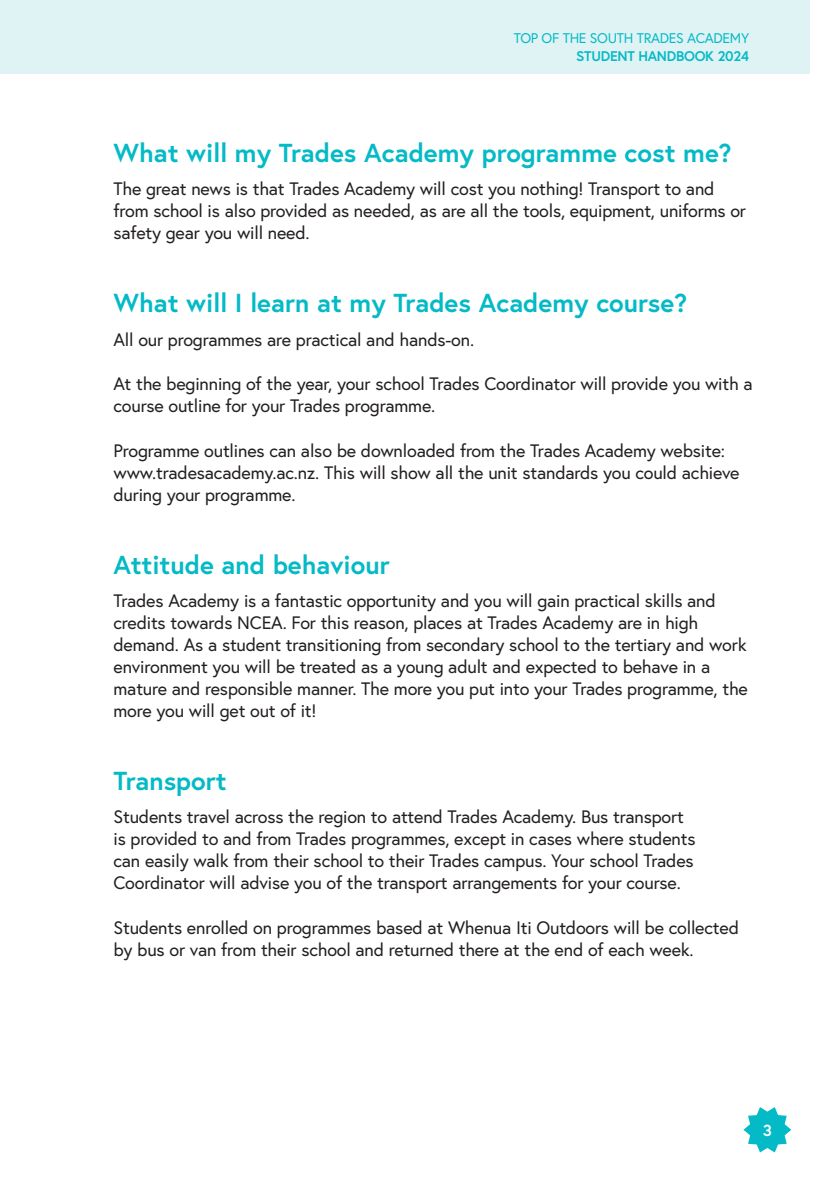
<style>
.page{position:relative;width:840px;height:1191px;background:#fff}
.page>*{position:absolute;margin:0;border:0;box-sizing:border-box;transform-origin:0 0}
.t1{font:700 26px "Europa";color:#03bac6}
.t2{font:18px/22px "Europa";letter-spacing:-.01em;color:#231f20}
.t3{font:700 16px "Europa";color:#fff}
.t4{font:14px "Europa";letter-spacing:-.02em;color:#03bac6}
.t5{font:700 14px "Europa";letter-spacing:-.02em;color:#03bac6}
</style>
<div class="page">
<div style="left:0;top:0;width:808px;height:74px;background:#dff2f4"></div>
<svg style="left:743px;top:1107px;width:47px;height:45px"></svg>
<p class="t4" style="left:513px;top:30px;width:237px">TOP OF THE SOUTH TRADES ACADEMY</p>
<p class="t5" style="left:576px;top:48px;width:174px">STUDENT HANDBOOK 2024</p>
<h1 class="t1" style="left:113px;top:142px;width:619px">What will my Trades Academy programme cost me?</h1>
<p class="t2" style="left:113px;top:180px;width:633px">The great news is that Trades Academy will cost you nothing! Transport to and from school is also provided as needed, as are all the tools, equipment, uniforms or safety gear you will need.</p>
<h1 class="t1" style="left:113px;top:292px;width:574px">What will I learn at my Trades Academy course?</h1>
<p class="t2" style="left:113px;top:330px;width:362px">All our programmes are practical and hands-on.</p>
<p class="t2" style="left:113px;top:374px;width:640px">At the beginning of the year, your school Trades Coordinator will provide you with a course outline for your Trades programme.</p>
<p class="t2" style="left:113px;top:441px;width:627px">Programme outlines can also be downloaded from the Trades Academy website: www.tradesacademy.ac.nz. This will show all the unit standards you could achieve during your programme.</p>
<h1 class="t1" style="left:113px;top:554px;width:277px">Attitude and behaviour</h1>
<p class="t2" style="left:113px;top:591px;width:635px">Trades Academy is a fantastic opportunity and you will gain practical skills and credits towards NCEA. For this reason, places at Trades Academy are in high demand. As a student transitioning from secondary school to the tertiary and work environment you will be treated as a young adult and expected to behave in a mature and responsible manner. The more you put into your Trades programme, the more you will get out of it!</p>
<h1 class="t1" style="left:113px;top:770px;width:115px">Transport</h1>
<p class="t2" style="left:113px;top:807px;width:583px">Students travel across the region to attend Trades Academy. Bus transport is provided to and from Trades programmes, except in cases where students can easily walk from their school to their Trades campus. Your school Trades Coordinator will advise you of the transport arrangements for your course.</p>
<p class="t2" style="left:113px;top:918px;width:626px">Students enrolled on programmes based at Whenua Iti Outdoors will be collected by bus or van from their school and returned there at the end of each week.</p>
<p class="t3" style="left:762px;top:1123px;width:11px">3</p>
</div>
